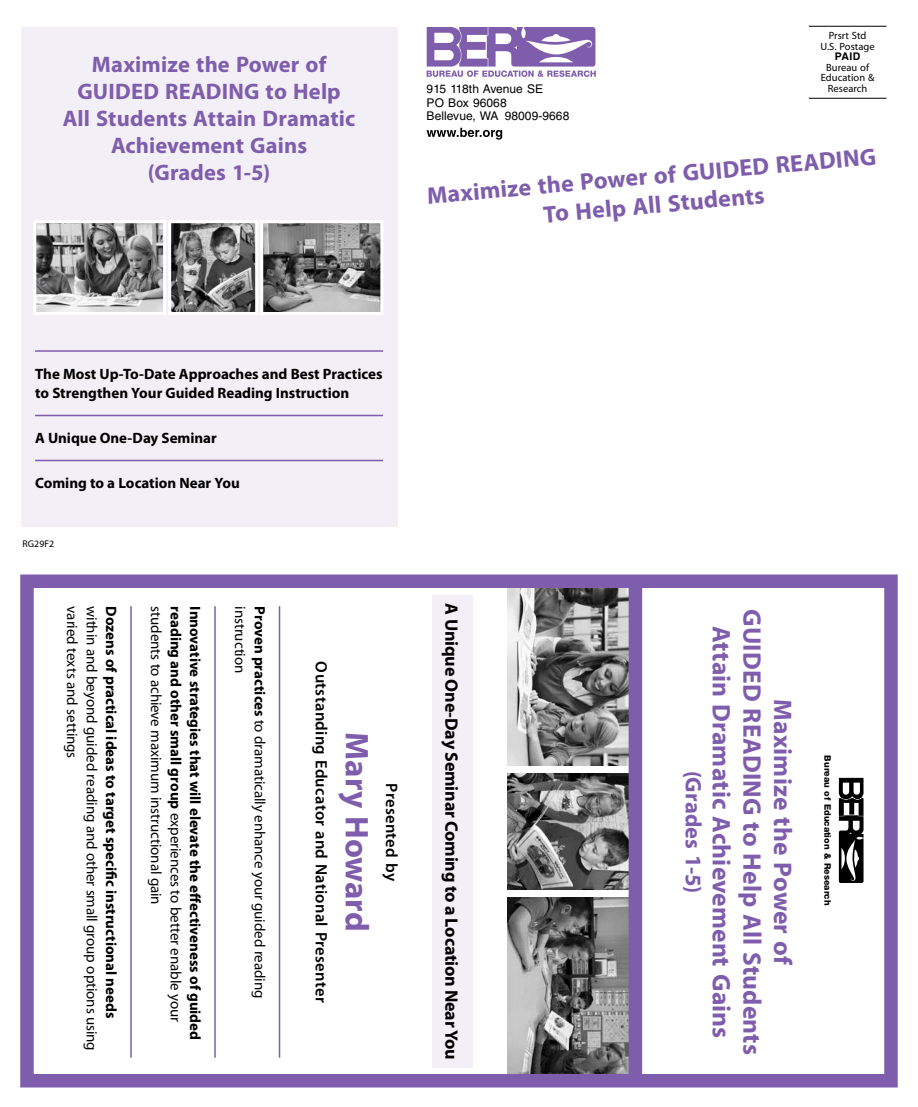
<style>
.page{position:relative;width:918px;height:1107px;background:#fff}
.page>*{position:absolute;margin:0;border:0;box-sizing:border-box;transform-origin:0 0}
.t1{font:700 33px "Myriad Pro";letter-spacing:-.005em;color:#7f5dad}
.t2{font:700 25.5px/30.6px "Myriad Pro";letter-spacing:.005em;color:#7f5dad;text-align:center}
.t3{font:700 24px/28.8px "Myriad Pro";color:#7f5dad;text-align:center}
.t4{font:700 22.5px/27px "Myriad Pro";letter-spacing:.005em;color:#7f5dad;text-align:center}
.t5{font:700 18px "Myriad Pro";letter-spacing:-.01em;color:#000}
.t6{font:600 16.5px "Myriad Pro";letter-spacing:.02em;color:#000}
.t7{font:700 15px/19.5px "Myriad Pro";color:#000}
.t8{font:15px "Myriad Pro";letter-spacing:-.005em;color:#000}
.t9{font:12px/13.5px "Helvetica LT Std";letter-spacing:.005em;color:#000}
.t10{font:10.5px/10.5px "Myriad Pro";letter-spacing:.005em;color:#000;text-align:center}
.t11{font:700 10.5px "Helvetica LT Std";color:#000}
.t12{font:9.75px "Myriad Pro";letter-spacing:.01em;color:#000}
.t13{font:800 9px "Helvetica Neue LT Std";color:#000}
.s1{font-weight:700}
</style>
<div class="page">
<div style="left:21px;top:27px;width:376px;height:499px;background:#f2eff7"></div>
<div style="left:432px;top:595px;width:40px;height:473px;background:#f2eff7"></div>
<hr style="left:35px;top:350px;width:348px;height:2px;background:#7f5dad">
<hr style="left:35px;top:415px;width:348px;height:1px;background:#7f5dad">
<hr style="left:35px;top:460px;width:348px;height:1px;background:#7f5dad">
<hr style="left:279px;top:606px;width:1px;height:452px;background:#7f5dad">
<hr style="left:214px;top:606px;width:2px;height:452px;background:#7f5dad">
<hr style="left:130px;top:606px;width:2px;height:452px;background:#7f5dad">
<hr style="left:809px;top:26px;width:78px;height:1px;background:#000">
<hr style="left:809px;top:98px;width:78px;height:1px;background:#000">
<svg style="left:427px;top:27px;width:169px;height:50px"></svg>
<svg style="left:427px;top:128px;width:75px;height:12px"></svg>
<svg style="left:839px;top:778px;width:25px;height:105px"></svg>
<img style="left:508px;top:589px;width:121px;height:177px">
<img style="left:508px;top:898px;width:121px;height:175px">
<img style="left:508px;top:774px;width:121px;height:116px">
<img style="left:37px;top:224px;width:125px;height:87px">
<div style="left:33px;top:220px;width:133px;height:95px;border:3px solid #fff"></div>
<img style="left:264px;top:224px;width:115px;height:87px">
<div style="left:260px;top:220px;width:123px;height:95px;border:3px solid #fff"></div>
<img style="left:172px;top:224px;width:82px;height:87px">
<div style="left:168px;top:220px;width:90px;height:95px;border:3px solid #fff"></div>
<div style="left:629px;top:579px;width:13px;height:504px;background:#7f5dad"></div>
<div style="left:20px;top:574px;width:878px;height:514px;border:14px solid #7f5dad"></div>
<h3 class="t4" style="left:63px;top:50px;width:294px">Maximize the Power of<br>GUIDED READING to Help<br>All Students Attain Dramatic<br>Achievement Gains<br>(Grades 1‑5)</h3>
<p class="t10" style="left:821px;top:30px;width:56px">Prsrt Std<br>U.S. Postage</p>
<p class="t11" style="left:835px;top:50px;width:27px">PAID</p>
<p class="t10" style="left:821px;top:62px;width:55px">Bureau of<br>Education &amp;</p>
<p class="t9" style="left:427px;top:82px;width:118px">915 118th Avenue SE</p>
<p class="t10" style="left:828px;top:83px;width:41px">Research</p>
<p class="t9" style="left:427px;top:96px;width:144px">PO Box 96068<br>Bellevue, WA 98009‑9668</p>
<h3 class="t3" style="left:426px;top:181px;width:452px;rotate:-5deg">Maximize the Power of GUIDED READING<br>To Help All Students</h3>
<p class="t7" style="left:35px;top:363px;width:349px">The Most Up-To-Date Approaches and Best Practices to Strengthen Your Guided Reading Instruction</p>
<p class="t7" style="left:35px;top:428px;width:183px">A Unique One-Day Seminar</p>
<p class="t7" style="left:35px;top:473px;width:206px">Coming to a Location Near You</p>
<p class="t12" style="left:22px;top:538px;width:33px">RG29F2</p>
<p class="t8" style="left:82px;top:606px;width:154px;rotate:90deg">varied texts and settings</p>
<p class="t8" style="left:101px;top:606px;width:446px;rotate:90deg">within and beyond guided reading and other small group options using</p>
<p class="t7" style="left:122px;top:606px;width:414px;rotate:90deg">Dozens of practical ideas to target specific instructional needs</p>
<p class="t8" style="left:166px;top:606px;width:300px;rotate:90deg">students to achieve maximum instructional gain</p>
<p class="t8" style="left:185px;top:606px;width:417px;rotate:90deg"><span class="s1">reading and other small group</span> experiences to better enable your</p>
<p class="t7" style="left:206px;top:606px;width:435px;rotate:90deg">Innovative strategies that will elevate the effectiveness of guided</p>
<p class="t8" style="left:250px;top:606px;width:69px;rotate:90deg">instruction</p>
<p class="t8" style="left:269px;top:606px;width:394px;rotate:90deg"><span class="s1">Proven practices</span> to dramatically enhance your guided reading</p>
<p class="t6" style="left:332px;top:661px;width:343px;rotate:90deg">Outstanding Educator and National Presenter</p>
<h1 class="t1" style="left:378px;top:732px;width:200px;rotate:90deg">Mary Howard</h1>
<p class="t6" style="left:402px;top:783px;width:99px;rotate:90deg">Presented by</p>
<p class="t5" style="left:463px;top:603px;width:458px;rotate:90deg">A Unique One-Day Seminar Coming to a Location Near You</p>
<h3 class="t4" style="left:708px;top:771px;width:124px;rotate:90deg">(Grades 1‑5)</h3>
<h2 class="t2" style="left:799px;top:609px;width:447px;rotate:90deg">Maximize the Power of<br>GUIDED READING to Help All Students<br>Attain Dramatic Achievement Gains</h2>
<p class="t13" style="left:833px;top:755px;width:151px;rotate:90deg">Bureau of Education &amp; Research</p>
</div>
